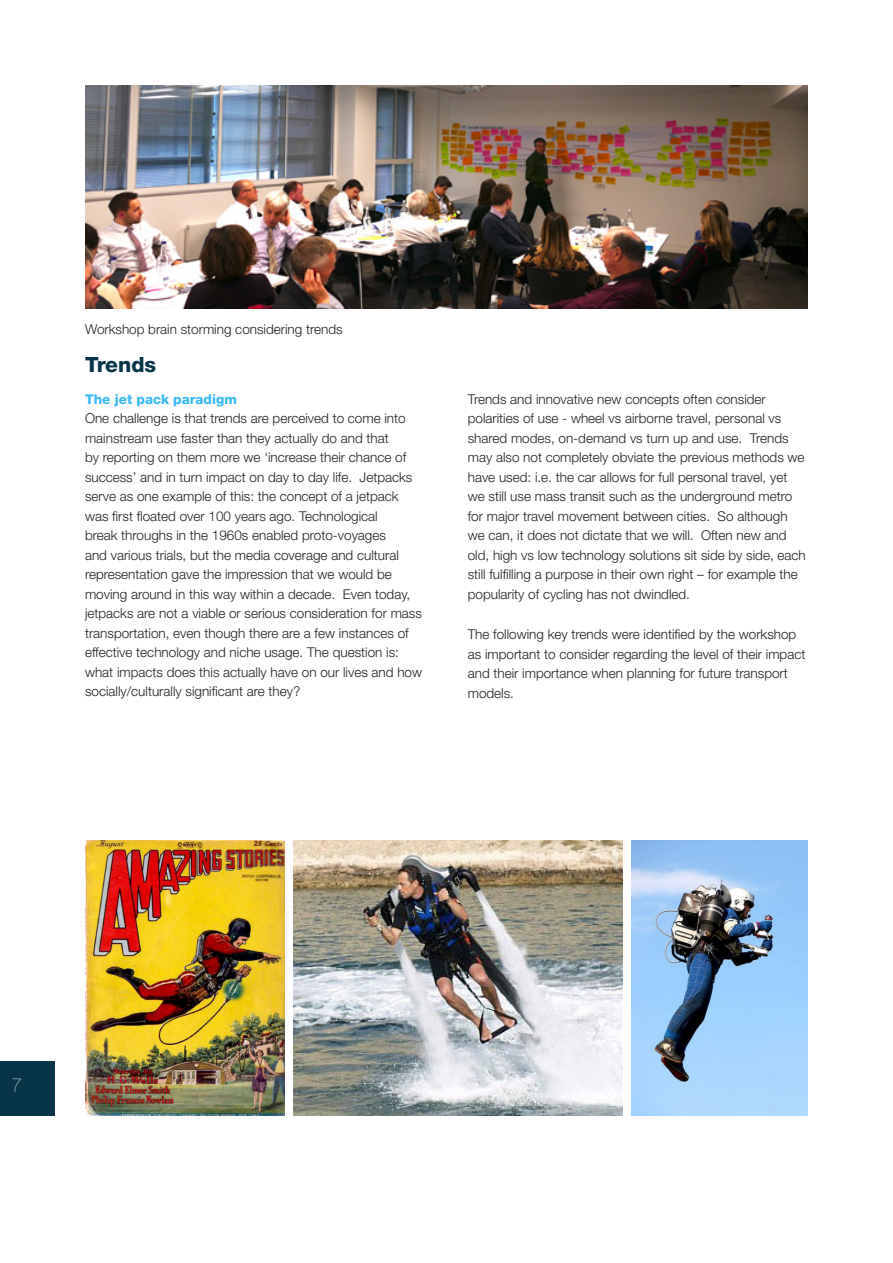
<style>
.page{position:relative;width:893px;height:1263px;background:#fff}
.page>*{position:absolute;margin:0;border:0;box-sizing:border-box;transform-origin:0 0}
.heading{font:800 21px "Helvetica Neue LT Std";color:#073547}
.t1{font:200 19.5px "Helvetica Neue LT Std";color:#fff}
.body_text{font:300 13.5px/19.5px "Helvetica Neue LT Std";color:#231f20}
.s1{font-weight:800;color:#3cb9f7}
</style>
<div class="page">
<div style="left:0;top:1061px;width:55px;height:54px;background:#073547"></div>
<img style="left:85px;top:841px;width:200px;height:274px">
<img style="left:293px;top:841px;width:330px;height:274px">
<img style="left:632px;top:841px;width:176px;height:274px">
<img style="left:86px;top:86px;width:722px;height:223px">
<p class="body_text" style="left:85px;top:319px;width:259px">Workshop brain storming considering trends</p>
<p class="heading" style="left:85px;top:352px;width:73px">Trends</p>
<p class="body_text" style="left:85px;top:389px;width:339px"><span class="s1">The jet pack paradigm<br></span>One challenge is that trends are perceived to come into mainstream use faster than they actually do and that<br>by reporting on them more we ‘increase their chance of success’ and in turn impact on day to day life. Jetpacks serve as one example of this: the concept of a jetpack was first floated over 100 years ago. Technological<br>break throughs in the 1960s enabled proto-voyages<br>and various trials, but the media coverage and cultural representation gave the impression that we would be moving around in this way within a decade. Even today, jetpacks are not a viable or serious consideration for mass transportation, even though there are a few instances of effective technology and niche usage. The question is: what impacts does this actually have on our lives and how socially/culturally significant are they?</p>
<p class="body_text" style="left:468px;top:389px;width:340px">Trends and innovative new concepts often consider polarities of use - wheel vs airborne travel, personal vs shared modes, on-demand vs turn up and use. Trends may also not completely obviate the previous methods we have used: i.e. the car allows for full personal travel, yet we still use mass transit such as the underground metro for major travel movement between cities. So although we can, it does not dictate that we will. Often new and old, high vs low technology solutions sit side by side, each still fulfilling a purpose in their own right – for example the popularity of cycling has not dwindled.</p>
<p class="body_text" style="left:468px;top:624px;width:339px">The following key trends were identified by the workshop as important to consider regarding the level of their impact and their importance when planning for future transport models.</p>
<h2 class="t1" style="left:12px;top:1074px;width:12px">7</h2>
</div>
